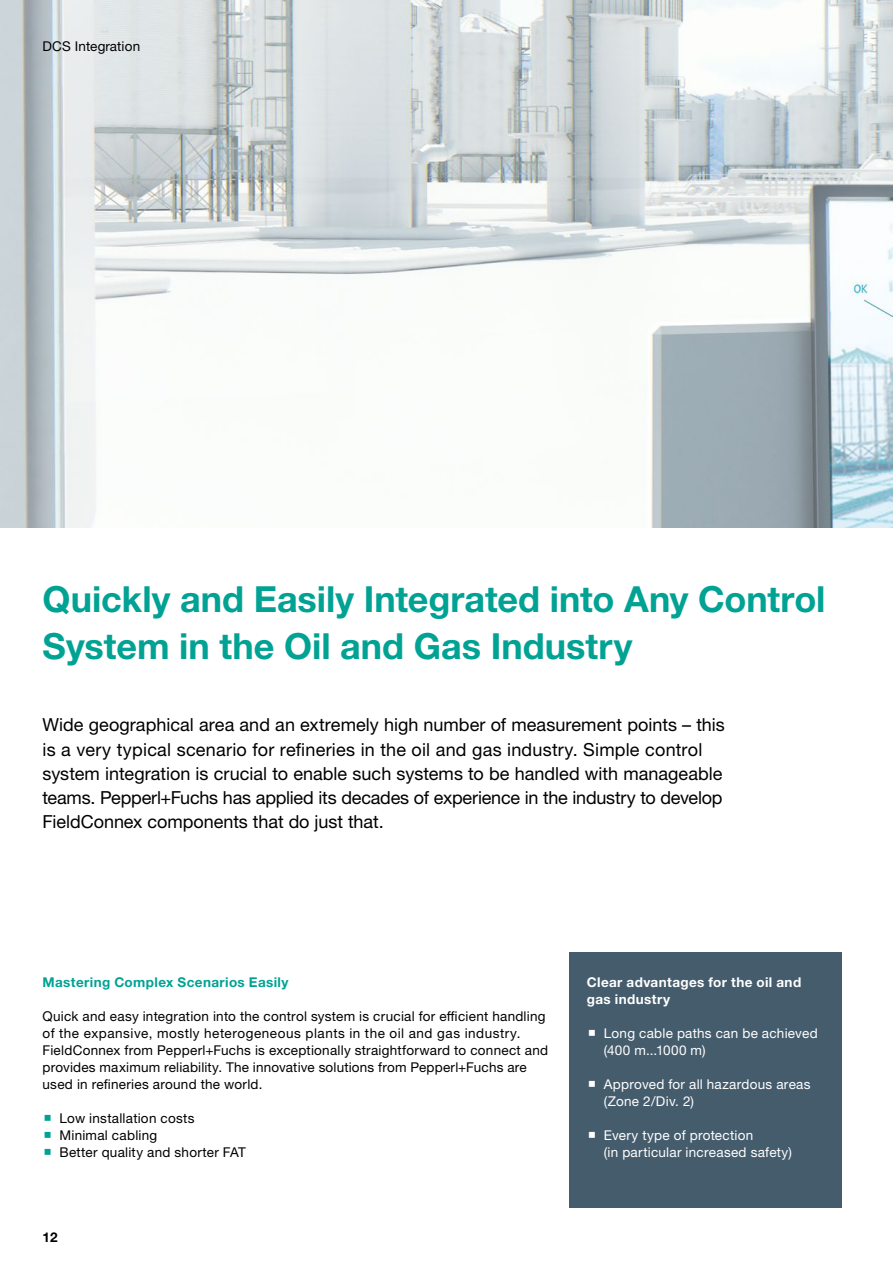
<style>
.page{position:relative;width:893px;height:1263px;background:#fff}
.page>*{position:absolute;margin:0;border:0;box-sizing:border-box;transform-origin:0 0}
.t1{font:700 36px/46.8px "Helvetica Neue LTW1 G";color:#00a294}
.t2{font:18px/24.3px "Helvetica Neue LTW1 G";color:#000}
.t3{font:13.5px/17px "Helvetica Neue LTW1 G";letter-spacing:.02em;color:#000}
.t4{font:13.5px/17px "Helvetica Neue LTW1 G";letter-spacing:.02em;color:#fff}
.t5{font:700 13.5px/17px "Helvetica Neue LTW1 G";letter-spacing:.03em;color:#fff}
.t6{font:700 13.5px "Helvetica Neue LTW1 G";letter-spacing:.03em;color:#00a294}
.t7{font:700 13.5px "Helvetica Neue LTW1 G";color:#000}
</style>
<div class="page">
<img style="left:0;top:0;width:893px;height:527px">
<div style="left:570px;top:952px;width:272px;height:256px;background:#455c6d"></div>
<p class="t3" style="left:43px;top:38px;width:99px">DCS Integration</p>
<h1 class="t1" style="left:43px;top:576px;width:784px">Quickly and Easily Integrated into Any Control<br>System in the Oil and Gas Industry</h1>
<p class="t2" style="left:43px;top:713px;width:684px">Wide geographical area and an extremely high number of measurement points – this is a very typical scenario for refineries in the oil and gas industry. Simple control system integration is crucial to enable such systems to be handled with manageable teams. Pepperl+Fuchs has applied its decades of experience in the industry to develop FieldConnex components that do just that.</p>
<p class="t6" style="left:43px;top:973px;width:248px">Mastering Complex Scenarios Easily</p>
<p class="t3" style="left:43px;top:1007px;width:507px">Quick and easy integration into the control system is crucial for efficient handling of the expansive, mostly heterogeneous plants in the oil and gas industry.<br>FieldConnex from Pepperl+Fuchs is exceptionally straightforward to connect and provides maximum reliability. The innovative solutions from Pepperl+Fuchs are used in refineries around the world.</p>
<p class="t3" style="left:60px;top:1109px;width:188px">Low installation costs<br>Minimal cabling<br>Better quality and shorter FAT</p>
<p class="t7" style="left:43px;top:1228px;width:17px">12</p>
<p class="t5" style="left:587px;top:973px;width:216px">Clear advantages for the oil and gas industry</p>
<p class="t4" style="left:604px;top:1024px;width:215px">Long cable paths can be achieved (400 m...1000 m)</p>
<p class="t4" style="left:604px;top:1075px;width:208px">Approved for all hazardous areas (Zone 2/Div. 2)</p>
<p class="t4" style="left:604px;top:1126px;width:190px">Every type of protection<br>(in particular increased safety)</p>
</div>
